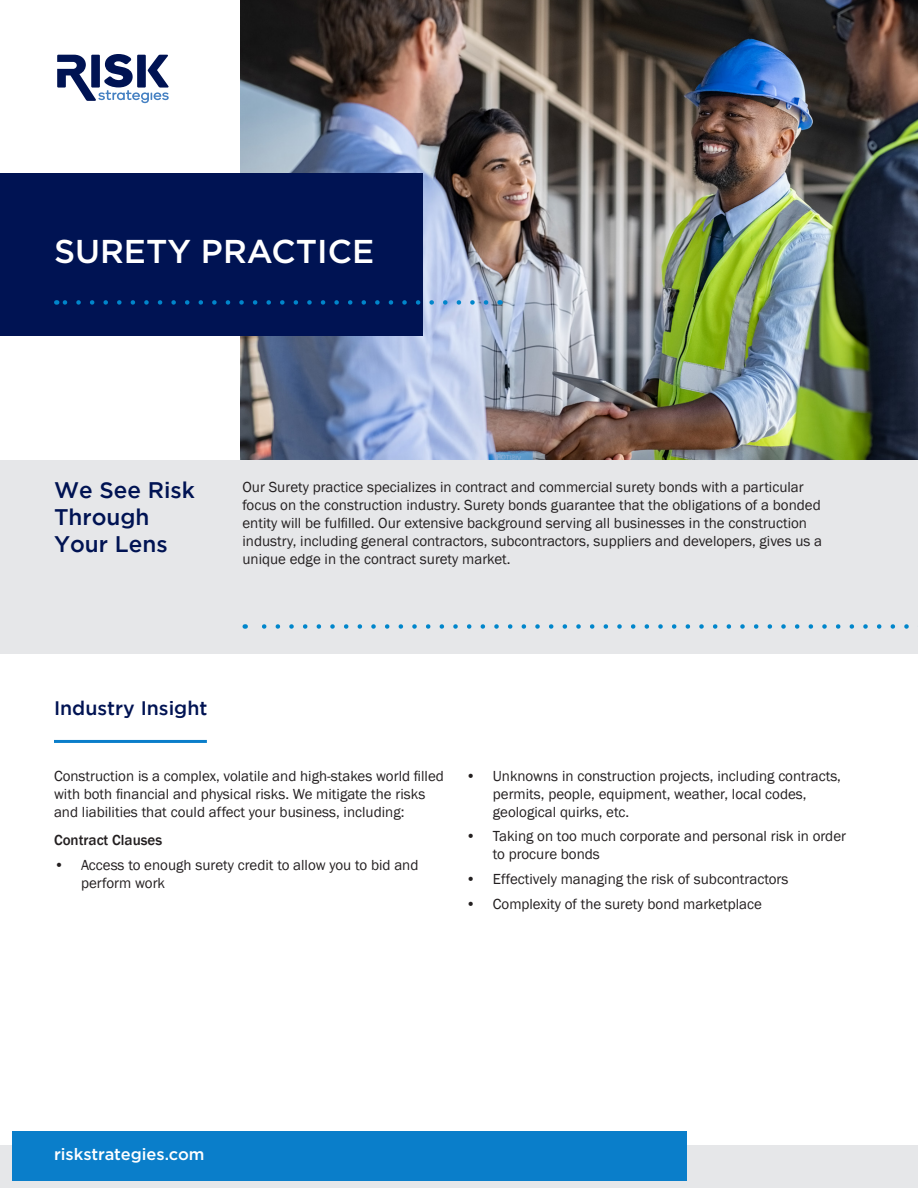
<style>
.page{position:relative;width:918px;height:1188px;background:#fff}
.page>*{position:absolute;margin:0;border:0;box-sizing:border-box;transform-origin:0 0}
.t1{font:500 33px "Gotham";color:#fff}
.t2{font:500 22.5px/27px "Gotham";color:#001353}
.t3{font:500 19.5px "Gotham";color:#001353}
.t4{font:500 16.5px "Gotham";color:#fff}
.t5{font:15px/18px "Franklin Gothic";color:#231f20}
.t6{font:500 15px "Franklin Gothic";color:#231f20}
</style>
<div class="page">
<img style="left:241px;top:0;width:677px;height:460px">
<div style="left:0;top:460px;width:918px;height:193px;background:#e6e7e9"></div>
<svg style="left:57px;top:54px;width:112px;height:49px"></svg>
<div style="left:0;top:173px;width:422px;height:162px;background:#001353"></div>
<svg style="left:63px;top:300px;width:423px;height:5px"></svg>
<div style="left:0;top:1145px;width:918px;height:43px;background:#e6e7e9"></div>
<div style="left:12px;top:1132px;width:675px;height:49px;background:#0a7eca"></div>
<hr style="left:54px;top:740px;width:153px;height:3px;background:#0a7eca">
<svg style="left:245px;top:624px;width:664px;height:5px"></svg>
<p class="t1" style="left:54px;top:230px;width:322px">SURETY PRACTICE</p>
<p class="t2" style="left:54px;top:476px;width:142px">We See Risk<br>Through<br>Your Lens</p>
<p class="t5" style="left:242px;top:479px;width:581px">Our Surety practice specializes in contract and commercial surety bonds with a particular focus on the construction industry. Surety bonds guarantee that the obligations of a bonded entity will be fulfilled. Our extensive background serving all businesses in the construction industry, including general contractors, subcontractors, suppliers and developers, gives us a unique edge in the contract surety market.</p>
<p class="t3" style="left:54px;top:697px;width:155px">Industry Insight</p>
<p class="t5" style="left:54px;top:767px;width:392px">Construction is a complex, volatile and high-stakes world filled with both financial and physical risks. We mitigate the risks and liabilities that could affect your business, including:</p>
<p class="t6" style="left:54px;top:831px;width:110px">Contract Clauses</p>
<p class="t5" style="left:81px;top:856px;width:339px;text-indent:-27px">• Access to enough surety credit to allow you to bid and perform work</p>
<p class="t5" style="left:493px;top:767px;width:350px;text-indent:-27px">• Unknowns in construction projects, including contracts, permits, people, equipment, weather, local codes, geological quirks, etc.</p>
<p class="t5" style="left:493px;top:828px;width:355px;text-indent:-27px">• Taking on too much corporate and personal risk in order to procure bonds</p>
<p class="t5" style="left:466px;top:870px;width:324px">• Effectively managing the risk of subcontractors</p>
<p class="t5" style="left:466px;top:895px;width:298px">• Complexity of the surety bond marketplace</p>
<p class="t4" style="left:54px;top:1144px;width:152px">riskstrategies.com</p>
</div>
